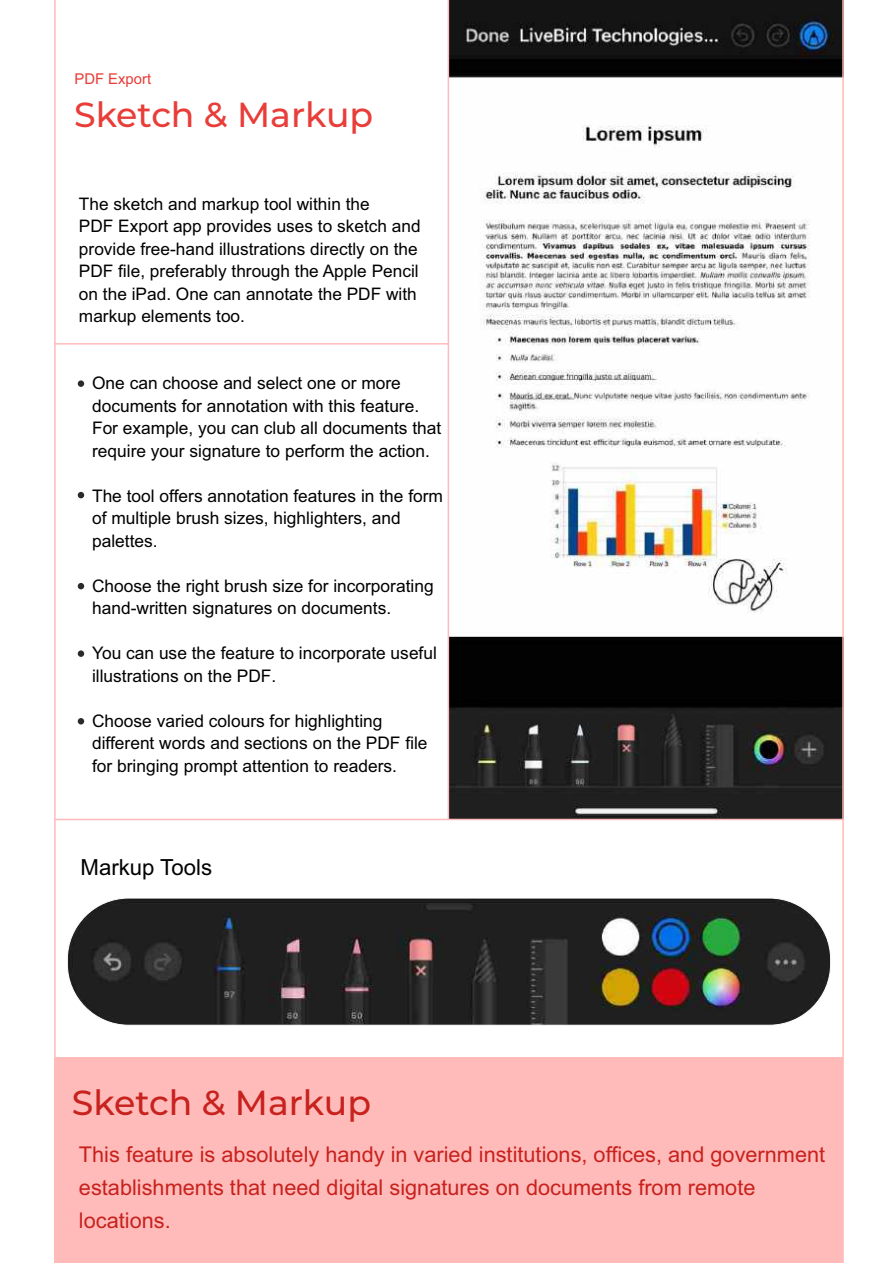
<style>
.page{position:relative;width:893px;height:1263px;background:#fff}
.page>*{position:absolute;margin:0;border:0;box-sizing:border-box;transform-origin:0 0}
.t1{font:500 34.65px "Montserrat";letter-spacing:-.005em;color:#e83d38}
.t2{font:500 34.65px "Montserrat";letter-spacing:-.005em;color:#c7221e}
.t3{font:22.2px "Arial";color:#000}
.t4{font:21.75px/33px "Arial";color:#c7221e}
.t5{font:17.4px/22.5px "Arial";color:#000}
.t6{font:17.25px/22.5px "Arial";color:#000}
.t7{font:14.85px "Arial";color:#e83d38}
</style>
<div class="page">
<img style="left:449px;top:0;width:393px;height:819px">
<hr style="left:54px;top:819px;width:790px;height:1px;background:#ffbbba">
<hr style="left:54px;top:343px;width:394px;height:2px;background:#ffbbba">
<hr style="left:842px;top:0;width:2px;height:1263px;background:#ffbbba">
<hr style="left:448px;top:0;width:1px;height:819px;background:#ffbbba">
<hr style="left:54px;top:0;width:2px;height:1263px;background:#ffbbba">
<div style="left:55px;top:1058px;width:788px;height:205px;background:#ffbbba"></div>
<img style="left:67px;top:898px;width:764px;height:127px;border-radius:61px">
<div style="left:67px;top:898px;width:764px;height:127px;border:1px solid #fefefe;border-radius:61px"></div>
<div style="left:78px;top:380px;width:6px;height:7px;background:#2b2a29;border-radius:50%"></div>
<svg style="left:78px;top:492px;width:6px;height:6px"></svg>
<svg style="left:78px;top:583px;width:6px;height:6px"></svg>
<div style="left:78px;top:650px;width:6px;height:7px;background:#2b2a29;border-radius:50%"></div>
<svg style="left:78px;top:718px;width:6px;height:6px"></svg>
<p class="t7" style="left:74px;top:73px;width:78px">PDF Export</p>
<h1 class="t1" style="left:74px;top:93px;width:301px">Sketch &amp; Markup</h1>
<p class="t6" style="left:79px;top:194px;width:343px">The sketch and markup tool within the<br>PDF Export app provides uses to sketch and provide free-hand illustrations directly on the PDF file, preferably through the Apple Pencil on the iPad. One can annotate the PDF with markup elements too.</p>
<p class="t5" style="left:92px;top:374px;width:351px">One can choose and select one or more documents for annotation with this feature.<br>For example, you can club all documents that require your signature to perform the action.</p>
<p class="t5" style="left:92px;top:486px;width:352px">The tool offers annotation features in the form of multiple brush sizes, highlighters, and palettes.</p>
<p class="t5" style="left:92px;top:576px;width:343px">Choose the right brush size for incorporating hand-written signatures on documents.</p>
<p class="t5" style="left:92px;top:644px;width:346px">You can use the feature to incorporate useful illustrations on the PDF.</p>
<p class="t5" style="left:92px;top:711px;width:337px">Choose varied colours for highlighting different words and sections on the PDF file for bringing prompt attention to readers.</p>
<p class="t3" style="left:81px;top:858px;width:133px">Markup Tools</p>
<h1 class="t2" style="left:72px;top:1081px;width:301px">Sketch &amp; Markup</h1>
<p class="t4" style="left:79px;top:1140px;width:748px">This feature is absolutely handy in varied institutions, offices, and government establishments that need digital signatures on documents from remote locations.</p>
</div>
